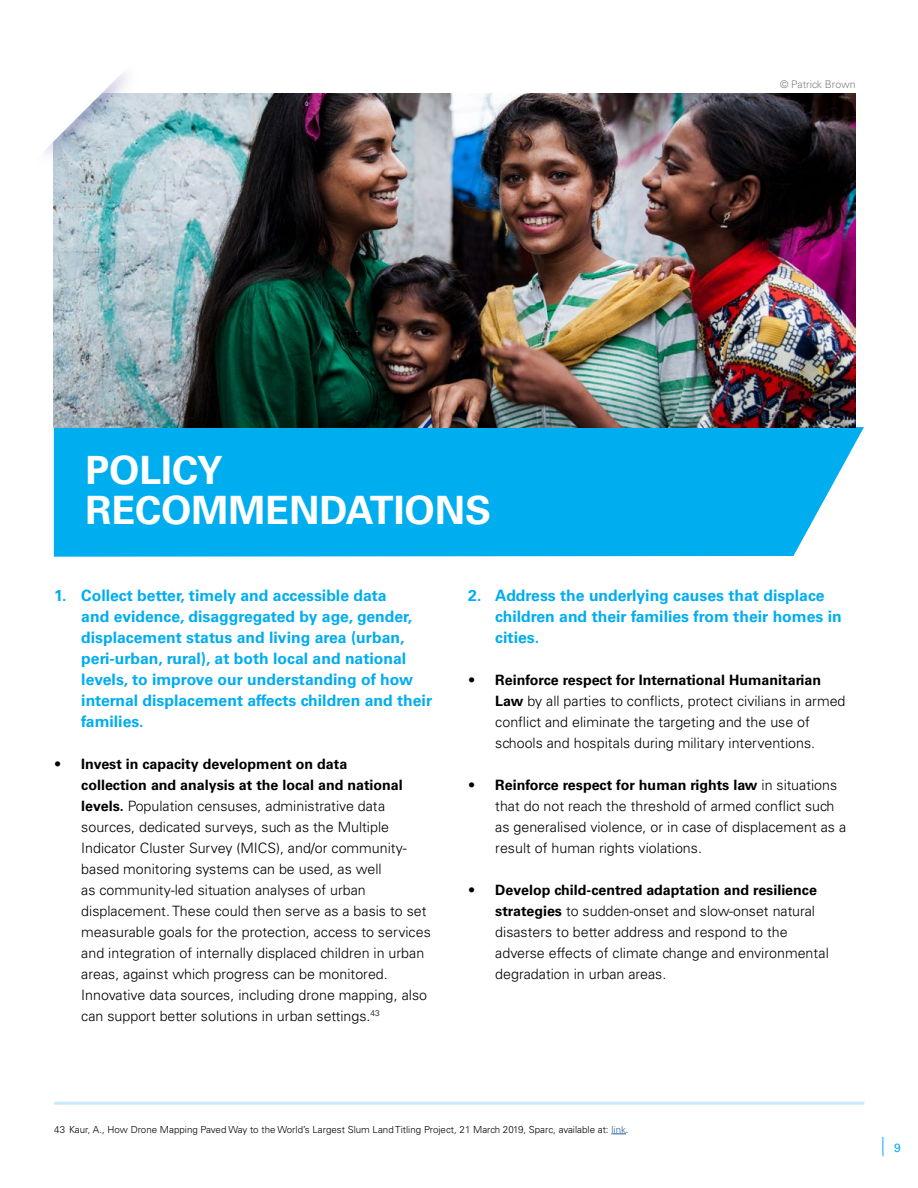
<style>
.page{position:relative;width:918px;height:1188px;background:#fff}
.page>*{position:absolute;margin:0;border:0;box-sizing:border-box;transform-origin:0 0}
.t1{font:700 39px/40.5px "Univers LT Std";color:#fff}
.t2{font:700 15.75px/21px "Univers LT Std";color:#00adf0}
.t3{font:300 14.25px/21px "Univers LT Std";color:#000}
.t4{font:12px "Univers LT Std";color:#00aeef}
.t5{font:300 10.5px "Univers LT Std";color:#837f7e}
.t6{font:300 9.75px "Univers LT Std";color:#000}
.s1{font-weight:700}
.s2{color:#215e9e}
</style>
<div class="page">
<svg style="left:883px;top:1137px;width:1px;height:19px"></svg>
<hr style="left:54px;top:1102px;width:810px;height:3px;background:#c7eafb">
<svg style="left:611px;top:1134px;width:15px;height:1px"></svg>
<div style="left:54px;top:427px;width:810px;height:130px;background:#00aeef"></div>
<img style="left:54px;top:93px;width:802px;height:334px">
<img style="left:53px;top:93px;width:129px;height:115px">
<img style="left:53px;top:93px;width:107px;height:91px">
<svg style="left:45px;top:72px;width:89px;height:98px"></svg>
<p class="t5" style="left:780px;top:78px;width:77px">© Patrick Brown</p>
<h1 class="t1" style="left:85px;top:450px;width:407px">POLICY<br>RECOMMENDATIONS</h1>
<p class="t2" style="left:81px;top:585px;width:352px;text-indent:-27px">1. Collect better, timely and accessible data<br>and evidence, disaggregated by age, gender, displacement status and living area (urban, peri-urban, rural), at both local and national levels, to improve our understanding of how internal displacement affects children and their families.</p>
<p class="t3" style="left:81px;top:753px;width:351px;text-indent:-27px">• <span class="s1">Invest in capacity development on data<br>collection and analysis at the local and national levels.</span> Population censuses, administrative data sources, dedicated surveys, such as the Multiple Indicator Cluster Survey (MICS), and/or community&shy;based monitoring systems can be used, as well<br>as community-led situation analyses of urban displacement. These could then serve as a basis to set measurable goals for the protection, access to services and integration of internally displaced children in urban areas, against which progress can be monitored.<br>Innovative data sources, including drone mapping, also can support better solutions in urban settings.<sup>43</sup></p>
<p class="t2" style="left:495px;top:585px;width:348px;text-indent:-27px">2. Address the underlying causes that displace children and their families from their homes in cities.</p>
<p class="t3" style="left:495px;top:669px;width:352px;text-indent:-27px">• <span class="s1">Reinforce respect for International Humanitarian Law</span> by all parties to conflicts, protect civilians in armed conflict and eliminate the targeting and the use of schools and hospitals during military interventions.</p>
<p class="t3" style="left:495px;top:774px;width:352px;text-indent:-27px">• <span class="s1">Reinforce respect for human rights law</span> in situations that do not reach the threshold of armed conflict such as generalised violence, or in case of displacement as a result of human rights violations.</p>
<p class="t3" style="left:495px;top:879px;width:335px;text-indent:-27px">• <span class="s1">Develop child-centred adaptation and resilience strategies</span> to sudden-onset and slow-onset natural disasters to better address and respond to the adverse effects of climate change and environmental degradation in urban areas.</p>
<p class="t6" style="left:54px;top:1124px;width:576px">43 Kaur, A., How Drone Mapping Paved Way to the World’s Largest Slum Land Titling Project, 21 March 2019, Sparc, available at: <span class="s2">link</span>.</p>
<p class="t4" style="left:894px;top:1140px;width:8px">9</p>
</div>
